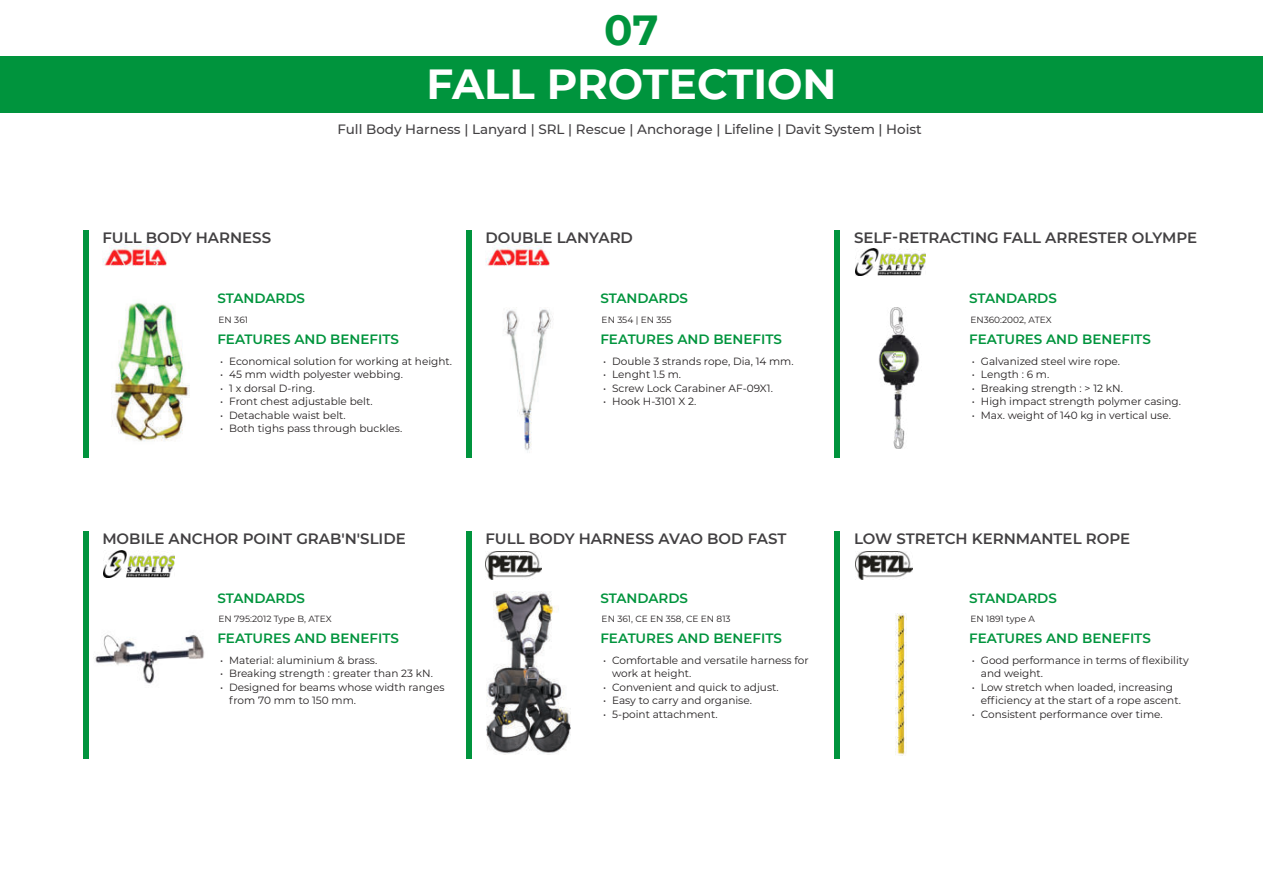
<style>
.page{position:relative;width:1263px;height:893px;background:#fff}
.page>*{position:absolute;margin:0;border:0;box-sizing:border-box;transform-origin:0 0}
.t1{font:700 42px "Montserrat";color:#fff}
.t2{font:700 42px "Montserrat";color:#00943d}
.t3{font:600 15px "Montserrat";color:#424042}
.t4{font:600 13.5px "Montserrat";color:#00943d}
.t5{font:500 13.5px "Montserrat";color:#424042}
.t6{font:10.5px/13.5px "Montserrat";color:#231f20}
.t7{font:9px "Montserrat";color:#231f20}
</style>
<div class="page">
<img style="left:95px;top:634px;width:109px;height:50px">
<img style="left:88px;top:289px;width:102px;height:166px">
<div style="left:0;top:56px;width:1263px;height:57px;background:#00943d"></div>
<div style="left:83px;top:231px;width:5px;height:227px;background:#00943d"></div>
<div style="left:466px;top:231px;width:5px;height:227px;background:#00943d"></div>
<div style="left:835px;top:231px;width:5px;height:227px;background:#00943d"></div>
<div style="left:83px;top:532px;width:5px;height:227px;background:#00943d"></div>
<div style="left:466px;top:532px;width:5px;height:227px;background:#00943d"></div>
<div style="left:835px;top:532px;width:5px;height:227px;background:#00943d"></div>
<img style="left:102px;top:244px;width:64px;height:22px">
<img style="left:485px;top:244px;width:64px;height:22px">
<img style="left:504px;top:309px;width:49px;height:143px">
<img style="left:856px;top:249px;width:70px;height:26px">
<img style="left:104px;top:551px;width:70px;height:26px">
<img style="left:834px;top:307px;width:86px;height:142px">
<img style="left:485px;top:551px;width:57px;height:28px">
<img style="left:856px;top:551px;width:56px;height:28px">
<img style="left:487px;top:592px;width:84px;height:162px">
<img style="left:895px;top:613px;width:11px;height:143px">
<h1 class="t2" style="left:604px;top:6px;width:56px">07</h1>
<h1 class="t1" style="left:426px;top:60px;width:411px">FALL PROTECTION</h1>
<h2 class="t3" style="left:102px;top:227px;width:170px">FULL BODY HARNESS</h2>
<p class="t5" style="left:337px;top:123px;width:586px">Full Body Harness | Lanyard | SRL | Rescue | Anchorage | Lifeline | Davit System | Hoist</p>
<h2 class="t3" style="left:485px;top:227px;width:149px">DOUBLE LANYARD</h2>
<h2 class="t3" style="left:854px;top:227px;width:345px">SELF-RETRACTING FALL ARRESTER OLYMPE</h2>
<p class="t4" style="left:217px;top:289px;width:89px">STANDARDS</p>
<p class="t4" style="left:217px;top:330px;width:183px">FEATURES AND BENEFITS</p>
<p class="t7" style="left:219px;top:315px;width:31px">EN 361</p>
<p class="t6" style="left:220px;top:354px;width:234px">• Economical solution for working at height.</p>
<p class="t6" style="left:220px;top:368px;width:184px">• 45 mm width polyester webbing.</p>
<p class="t6" style="left:220px;top:382px;width:96px">• 1 x dorsal D-ring.</p>
<p class="t6" style="left:220px;top:395px;width:154px">• Front chest adjustable belt.</p>
<p class="t6" style="left:220px;top:409px;width:127px">• Detachable waist belt.</p>
<p class="t6" style="left:220px;top:422px;width:184px">• Both tighs pass through buckles.</p>
<p class="t4" style="left:600px;top:289px;width:89px">STANDARDS</p>
<p class="t4" style="left:600px;top:330px;width:183px">FEATURES AND BENEFITS</p>
<p class="t7" style="left:602px;top:315px;width:71px">EN 354 | EN 355</p>
<p class="t6" style="left:603px;top:354px;width:192px">• Double 3 strands rope, Dia, 14 mm.</p>
<p class="t6" style="left:603px;top:368px;width:79px">• Lenght 1.5 m.</p>
<p class="t6" style="left:603px;top:382px;width:171px">• Screw Lock Carabiner AF-09X1.</p>
<p class="t6" style="left:603px;top:395px;width:95px">• Hook H-3101 X 2.</p>
<p class="t4" style="left:969px;top:289px;width:89px">STANDARDS</p>
<p class="t4" style="left:969px;top:330px;width:183px">FEATURES AND BENEFITS</p>
<p class="t7" style="left:970px;top:315px;width:83px">EN360:2002, ATEX</p>
<p class="t6" style="left:972px;top:354px;width:150px">• Galvanized steel wire rope.</p>
<p class="t6" style="left:972px;top:368px;width:79px">• Length : 6 m.</p>
<p class="t6" style="left:972px;top:382px;width:153px">• Breaking strength : &gt; 12 kN.</p>
<p class="t6" style="left:972px;top:395px;width:211px">• High impact strength polymer casing.</p>
<p class="t6" style="left:972px;top:409px;width:201px">• Max. weight of 140 kg in vertical use.</p>
<h2 class="t3" style="left:102px;top:528px;width:305px">MOBILE ANCHOR POINT GRAB'N'SLIDE</h2>
<h2 class="t3" style="left:485px;top:528px;width:303px">FULL BODY HARNESS AVAO BOD FAST</h2>
<h2 class="t3" style="left:854px;top:528px;width:277px">LOW STRETCH KERNMANTEL ROPE</h2>
<p class="t4" style="left:217px;top:588px;width:89px">STANDARDS</p>
<p class="t4" style="left:217px;top:629px;width:183px">FEATURES AND BENEFITS</p>
<p class="t7" style="left:219px;top:614px;width:114px">EN 795:2012 Type B, ATEX</p>
<p class="t6" style="left:220px;top:654px;width:159px">• Material: aluminium &amp; brass.</p>
<p class="t6" style="left:220px;top:667px;width:214px">• Breaking strength : greater than 23 kN.</p>
<p class="t6" style="left:229px;top:681px;width:217px;text-indent:-9px">• Designed for beams whose width ranges from 70 mm to 150 mm.</p>
<p class="t4" style="left:600px;top:588px;width:89px">STANDARDS</p>
<p class="t4" style="left:600px;top:629px;width:183px">FEATURES AND BENEFITS</p>
<p class="t7" style="left:602px;top:614px;width:131px">EN 361, CE EN 358, CE EN 813</p>
<p class="t6" style="left:612px;top:654px;width:198px;text-indent:-9px">• Comfortable and versatile harness for work at height.</p>
<p class="t6" style="left:603px;top:681px;width:177px">• Convenient and quick to adjust.</p>
<p class="t6" style="left:603px;top:694px;width:150px">• Easy to carry and organise.</p>
<p class="t6" style="left:603px;top:708px;width:116px">• 5-point attachment.</p>
<p class="t4" style="left:969px;top:588px;width:89px">STANDARDS</p>
<p class="t4" style="left:969px;top:629px;width:183px">FEATURES AND BENEFITS</p>
<p class="t7" style="left:970px;top:614px;width:66px">EN 1891 type A</p>
<p class="t6" style="left:981px;top:654px;width:209px;text-indent:-9px">• Good performance in terms of flexibility and weight.</p>
<p class="t6" style="left:981px;top:681px;width:202px;text-indent:-9px">• Low stretch when loaded, increasing efficiency at the start of a rope ascent.</p>
<p class="t6" style="left:972px;top:708px;width:192px">• Consistent performance over time.</p>
</div>
